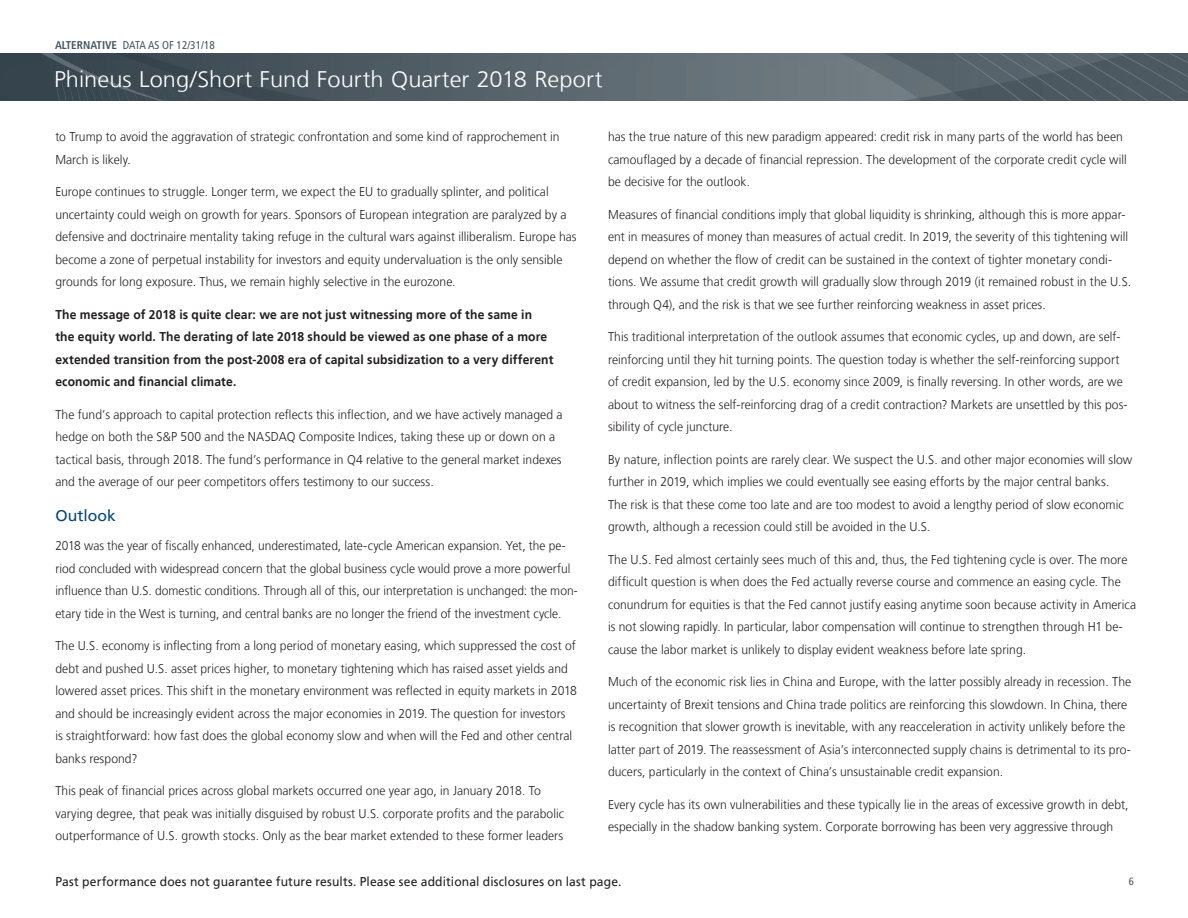
<style>
.page{position:relative;width:1188px;height:918px;background:#fff}
.page>*{position:absolute;margin:0;border:0;box-sizing:border-box;transform-origin:0 0}
.t1{font:300 22.5px "Frutiger LT";letter-spacing:.005em;color:#fff;scale:1.05 1}
.t2{font:15.75px "Frutiger LT";letter-spacing:.005em;color:#00467e}
.t3{font:300 12.75px/22.5px "Frutiger LT";letter-spacing:.005em;color:#231f20;scale:.95 1}
.t4{font:300 12.75px/22.5px "Frutiger LT";letter-spacing:.005em;color:#231f20;scale:.94 1}
.t5{font:700 12.75px/22.5px "Frutiger LT";letter-spacing:.01em;color:#231f20;scale:.95 1}
.t6{font:12.75px "Frutiger LT";letter-spacing:.01em;color:#231f20;scale:.95 1}
.t7{font:condensed 11.25px "Frutiger LT";color:#45555f}
.t8{font:condensed 10.5px "Frutiger LT";color:#45555f}
.s1{font-weight:700}
</style>
<div class="page">
<svg style="left:0;top:54px;width:1188px;height:47px;background:#525f67"></svg>
<p class="t7" style="left:55px;top:39px;width:161px"><span class="s1">ALTERNATIVE</span> DATA AS OF 12/31/18</p>
<h1 class="t1" style="left:54px;top:66px;width:524px">Phineus Long/Short Fund Fourth Quarter 2018 Report</h1>
<p class="t3" style="left:55px;top:126px;width:532px">to Trump to avoid the aggravation of strategic confrontation and some kind of rapprochement in<br>March is likely.</p>
<p class="t3" style="left:55px;top:181px;width:550px">Europe continues to struggle. Longer term, we expect the EU to gradually splinter, and political uncertainty could weigh on growth for years. Sponsors of European integration are paralyzed by a defensive and doctrinaire mentality taking refuge in the cultural wars against illiberalism. Europe has become a zone of perpetual instability for investors and equity undervaluation is the only sensible grounds for long exposure. Thus, we remain highly selective in the eurozone.</p>
<p class="t5" style="left:55px;top:303px;width:526px">The message of 2018 is quite clear: we are not just witnessing more of the same in the equity world. The derating of late 2018 should be viewed as one phase of a more extended transition from the post-2008 era of capital subsidization to a very different economic and financial climate.</p>
<p class="t3" style="left:55px;top:403px;width:535px">The fund’s approach to capital protection reflects this inflection, and we have actively managed a hedge on both the S&amp;P 500 and the NASDAQ Composite Indices, taking these up or down on a tactical basis, through 2018. The fund’s performance in Q4 relative to the general market indexes and the average of our peer competitors offers testimony to our success.</p>
<p class="t2" style="left:55px;top:506px;width:62px">Outlook</p>
<p class="t4" style="left:55px;top:535px;width:557px">2018 was the year of fiscally enhanced, underestimated, late-cycle American expansion. Yet, the pe&shy;riod concluded with widespread concern that the global business cycle would prove a more powerful influence than U.S. domestic conditions. Through all of this, our interpretation is unchanged: the mon&shy;etary tide in the West is turning, and central banks are no longer the friend of the investment cycle.</p>
<p class="t3" style="left:55px;top:635px;width:551px">The U.S. economy is inflecting from a long period of monetary easing, which suppressed the cost of debt and pushed U.S. asset prices higher, to monetary tightening which has raised asset yields and lowered asset prices. This shift in the monetary environment was reflected in equity markets in 2018 and should be increasingly evident across the major economies in 2019. The question for investors<br>is straightforward: how fast does the global economy slow and when will the Fed and other central banks respond?</p>
<p class="t3" style="left:55px;top:780px;width:537px">This peak of financial prices across global markets occurred one year ago, in January 2018. To varying degree, that peak was initially disguised by robust U.S. corporate profits and the parabolic outperformance of U.S. growth stocks. Only as the bear market extended to these former leaders</p>
<p class="t3" style="left:608px;top:126px;width:548px">has the true nature of this new paradigm appeared: credit risk in many parts of the world has been camouflaged by a decade of financial repression. The development of the corporate credit cycle will be decisive for the outlook.</p>
<p class="t3" style="left:608px;top:203px;width:552px">Measures of financial conditions imply that global liquidity is shrinking, although this is more appar&shy;ent in measures of money than measures of actual credit. In 2019, the severity of this tightening will depend on whether the flow of credit can be sustained in the context of tighter monetary condi&shy;tions. We assume that credit growth will gradually slow through 2019 (it remained robust in the U.S. through Q4), and the risk is that we see further reinforcing weakness in asset prices.</p>
<p class="t3" style="left:608px;top:326px;width:548px">This traditional interpretation of the outlook assumes that economic cycles, up and down, are self&shy;reinforcing until they hit turning points. The question today is whether the self-reinforcing support of credit expansion, led by the U.S. economy since 2009, is finally reversing. In other words, are we about to witness the self-reinforcing drag of a credit contraction? Markets are unsettled by this pos&shy;sibility of cycle juncture.</p>
<p class="t3" style="left:608px;top:448px;width:553px">By nature, inflection points are rarely clear. We suspect the U.S. and other major economies will slow further in 2019, which implies we could eventually see easing efforts by the major central banks.<br>The risk is that these come too late and are too modest to avoid a lengthy period of slow economic growth, although a recession could still be avoided in the U.S.</p>
<p class="t3" style="left:608px;top:548px;width:557px">The U.S. Fed almost certainly sees much of this and, thus, the Fed tightening cycle is over. The more difficult question is when does the Fed actually reverse course and commence an easing cycle. The conundrum for equities is that the Fed cannot justify easing anytime soon because activity in America is not slowing rapidly. In particular, labor compensation will continue to strengthen through H1 be&shy;cause the labor market is unlikely to display evident weakness before late spring.</p>
<p class="t3" style="left:608px;top:671px;width:552px">Much of the economic risk lies in China and Europe, with the latter possibly already in recession. The uncertainty of Brexit tensions and China trade politics are reinforcing this slowdown. In China, there is recognition that slower growth is inevitable, with any reacceleration in activity unlikely before the latter part of 2019. The reassessment of Asia’s interconnected supply chains is detrimental to its pro&shy;ducers, particularly in the context of China’s unsustainable credit expansion.</p>
<p class="t3" style="left:608px;top:793px;width:549px">Every cycle has its own vulnerabilities and these typically lie in the areas of excessive growth in debt, especially in the shadow banking system. Corporate borrowing has been very aggressive through</p>
<p class="t6" style="left:55px;top:874px;width:597px">Past performance does not guarantee future results. Please see additional disclosures on last page.</p>
<p class="t8" style="left:1129px;top:876px;width:7px">6</p>
</div>
